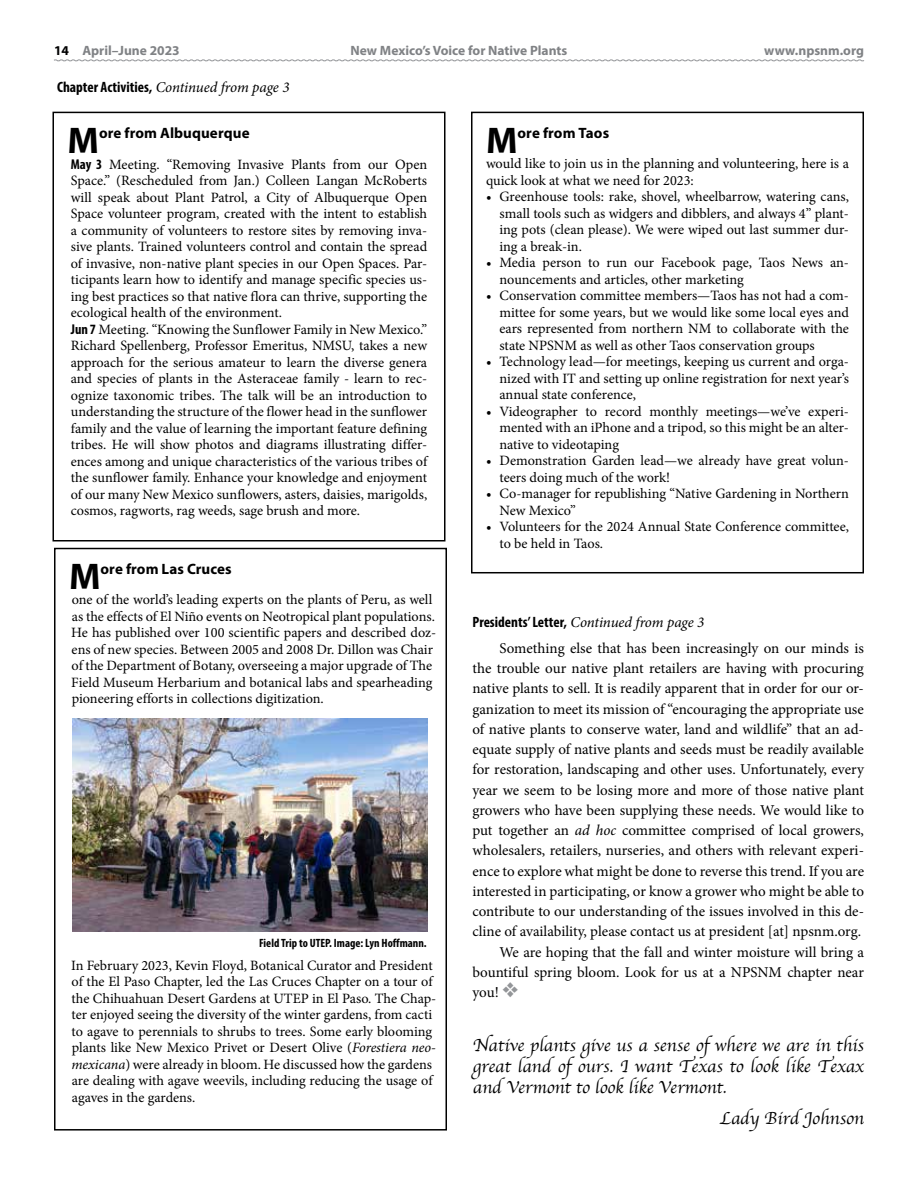
<style>
.page{position:relative;width:918px;height:1188px;background:#fff}
.page>*{position:absolute;margin:0;border:0;box-sizing:border-box;transform-origin:0 0}
.t1{font:700 37.2px "Myriad Pro";color:#000}
.t2{font:18px/21px "Apple Chancery";color:#000;text-align:justify}
.t3{font:15px "Minion Pro";letter-spacing:-.005em;color:#000}
.t4{font:700 condensed 15px "Myriad Pro";color:#000}
.t5{font:700 15px "Myriad Pro";letter-spacing:.005em;color:#000}
.t6{font:14.25px/16.5px "Minion Pro";color:#000}
.t7{font:700 13.5px "Myriad Pro";color:#808285}
.t8{font:700 condensed 12px "Myriad Pro";color:#000}
.s1{color:#000}
.s2{font-family:"Minion Pro";font-weight:400;font-style:italic;font-stretch:normal}
.s3{font-family:"Myriad Pro";font-weight:700;font-stretch:condensed}
.s4{font-style:italic}
.s5{color:#939598}
</style>
<div class="page">
<div style="left:54px;top:548px;width:393px;height:583px;border:2px solid #000"></div>
<img style="left:72px;top:718px;width:355px;height:214px">
<div style="left:471px;top:112px;width:393px;height:461px;border:2px solid #000"></div>
<div style="left:52px;top:112px;width:394px;height:430px;border:2px solid #000"></div>
<svg style="left:54px;top:59px;width:810px;height:3px"></svg>
<p class="t7" style="left:54px;top:42px;width:127px"><span class="s1">14</span> April–June 2023</p>
<p class="t7" style="left:351px;top:42px;width:218px">New Mexico’s Voice for Native Plants</p>
<p class="t7" style="left:764px;top:42px;width:101px">www.npsnm.org</p>
<p class="t4" style="left:57px;top:78px;width:234px">Chapter Activities, <span class="s2">Continued from page 3</span></p>
<h1 class="t1" style="left:68px;top:116px;width:33px">M</h1>
<p class="t5" style="left:99px;top:123px;width:152px">ore from Albuquerque</p>
<p class="t6" style="left:71px;top:156px;width:358px"><span class="s3">May 3</span> Meeting. “Removing Invasive Plants from our Open Space.” (Rescheduled from Jan.) Colleen Langan McRoberts will speak about Plant Patrol, a City of Albuquerque Open Space volunteer program, created with the intent to establish a community of volunteers to restore sites by removing inva&shy;sive plants. Trained volunteers control and contain the spread of invasive, non-native plant species in our Open Spaces. Par&shy;ticipants learn how to identify and manage specific species us&shy;ing best practices so that native flora can thrive, supporting the ecological health of the environment.<br><span class="s3">Jun 7</span> Meeting. “Knowing the Sunflower Family in New Mexico.” Richard Spellenberg, Professor Emeritus, NMSU, takes a new approach for the serious amateur to learn the diverse genera and species of plants in the Asteraceae family - learn to rec&shy;ognize taxonomic tribes. The talk will be an introduction to understanding the structure of the flower head in the sunflower family and the value of learning the important feature defining tribes. He will show photos and diagrams illustrating differ&shy;ences among and unique characteristics of the various tribes of the sunflower family. Enhance your knowledge and enjoyment of our many New Mexico sunflowers, asters, daisies, marigolds, cosmos, ragworts, rag weeds, sage brush and more.</p>
<h1 class="t1" style="left:69px;top:552px;width:33px">M</h1>
<p class="t5" style="left:101px;top:559px;width:133px">ore from Las Cruces</p>
<p class="t6" style="left:71px;top:592px;width:367px">one of the world’s leading experts on the plants of Peru, as well as the effects of El Niño events on Neotropical plant populations.<br>He has published over 100 scientific papers and described doz&shy;ens of new species. Between 2005 and 2008 Dr. Dillon was Chair of the Department of Botany, overseeing a major upgrade of The Field Museum Herbarium and botanical labs and spearheading pioneering efforts in collections digitization.</p>
<p class="t8" style="left:259px;top:935px;width:169px">Field Trip to UTEP. Image: Lyn Hoffmann.</p>
<p class="t6" style="left:71px;top:957px;width:366px">In February 2023, Kevin Floyd, Botanical Curator and President of the El Paso Chapter, led the Las Cruces Chapter on a tour of the Chihuahuan Desert Gardens at UTEP in El Paso. The Chap&shy;ter enjoyed seeing the diversity of the winter gardens, from cacti to agave to perennials to shrubs to trees. Some early blooming plants like New Mexico Privet or Desert Olive (<span class="s4">Forestiera neo&shy;mexicana</span>) were already in bloom. He discussed how the gardens are dealing with agave weevils, including reducing the usage of agaves in the gardens.</p>
<h1 class="t1" style="left:486px;top:116px;width:33px">M</h1>
<p class="t5" style="left:518px;top:123px;width:93px">ore from Taos</p>
<p class="t6" style="left:486px;top:156px;width:365px">would like to join us in the planning and volunteering, here is a quick look at what we need for 2023:</p>
<p class="t6" style="left:499px;top:189px;width:351px;text-align:justify;text-indent:-13px">• Greenhouse tools: rake, shovel, wheelbarrow, watering cans, small tools such as widgers and dibblers, and always 4” plant&shy;ing pots (clean please). We were wiped out last summer dur&shy;ing a break-in.</p>
<p class="t6" style="left:499px;top:255px;width:351px;text-indent:-13px">• Media person to run our Facebook page, Taos News an&shy;nouncements and articles, other marketing</p>
<p class="t6" style="left:499px;top:288px;width:351px;text-align:justify;text-indent:-13px">• Conservation committee members—Taos has not had a com&shy;mittee for some years, but we would like some local eyes and ears represented from northern NM to collaborate with the state NPSNM as well as other Taos conservation groups</p>
<p class="t6" style="left:499px;top:354px;width:351px;text-align:justify;text-indent:-13px">• Technology lead—for meetings, keeping us current and orga&shy;nized with IT and setting up online registration for next year’s annual state conference,</p>
<p class="t6" style="left:499px;top:403px;width:351px;text-align:justify;text-indent:-13px">• Videographer to record monthly meetings—we’ve experi&shy;mented with an iPhone and a tripod, so this might be an alter&shy;native to videotaping</p>
<p class="t6" style="left:499px;top:453px;width:351px;text-indent:-13px">• Demonstration Garden lead—we already have great volun&shy;teers doing much of the work!</p>
<p class="t6" style="left:499px;top:486px;width:351px;text-indent:-13px">• Co-manager for republishing “Native Gardening in Northern<br>New Mexico”</p>
<p class="t6" style="left:499px;top:519px;width:351px;text-indent:-13px">• Volunteers for the 2024 Annual State Conference committee, to be held in Taos.</p>
<p class="t4" style="left:472px;top:612px;width:233px">Presidents’ Letter, <span class="s2">Continued from page 3</span></p>
<p class="t3" style="left:500px;top:638px;width:366px">Something else that has been increasingly on our minds is</p>
<p class="t3" style="left:472px;top:658px;width:393px">the trouble our native plant retailers are having with procuring</p>
<p class="t3" style="left:472px;top:679px;width:393px">native plants to sell. It is readily apparent that in order for our or-</p>
<p class="t3" style="left:472px;top:699px;width:393px">ganization to meet its mission of “encouraging the appropriate use</p>
<p class="t3" style="left:472px;top:719px;width:393px">of native plants to conserve water, land and wildlife” that an ad-</p>
<p class="t3" style="left:472px;top:739px;width:393px">equate supply of native plants and seeds must be readily available</p>
<p class="t3" style="left:472px;top:760px;width:393px">for restoration, landscaping and other uses. Unfortunately, every</p>
<p class="t3" style="left:472px;top:780px;width:393px">year we seem to be losing more and more of those native plant</p>
<p class="t3" style="left:472px;top:800px;width:393px">growers who have been supplying these needs. We would like to</p>
<p class="t3" style="left:472px;top:820px;width:393px">put together an <span class="s4">ad hoc</span> committee comprised of local growers,</p>
<p class="t3" style="left:472px;top:841px;width:393px">wholesalers, retailers, nurseries, and others with relevant experi-</p>
<p class="t3" style="left:472px;top:861px;width:393px">ence to explore what might be done to reverse this trend. If you are</p>
<p class="t3" style="left:472px;top:881px;width:393px">interested in participating, or know a grower who might be able to</p>
<p class="t3" style="left:472px;top:901px;width:393px">contribute to our understanding of the issues involved in this de-</p>
<p class="t3" style="left:472px;top:922px;width:390px">cline of availability, please contact us at president [at] npsnm.org.</p>
<p class="t3" style="left:500px;top:942px;width:366px">We are hoping that the fall and winter moisture will bring a</p>
<p class="t3" style="left:472px;top:962px;width:393px">bountiful spring bloom. Look for us at a NPSNM chapter near</p>
<p class="t3" style="left:472px;top:982px;width:48px">you! <span class="s5">❖</span></p>
<p class="t2" style="left:473px;top:1034px;width:393px">Native plants give us a sense of where we are in this great land of ours. I want Texas to look like Texax and Vermont to look like Vermont.</p>
<p class="t2" style="left:720px;top:1108px;width:146px">Lady Bird Johnson</p>
</div>
